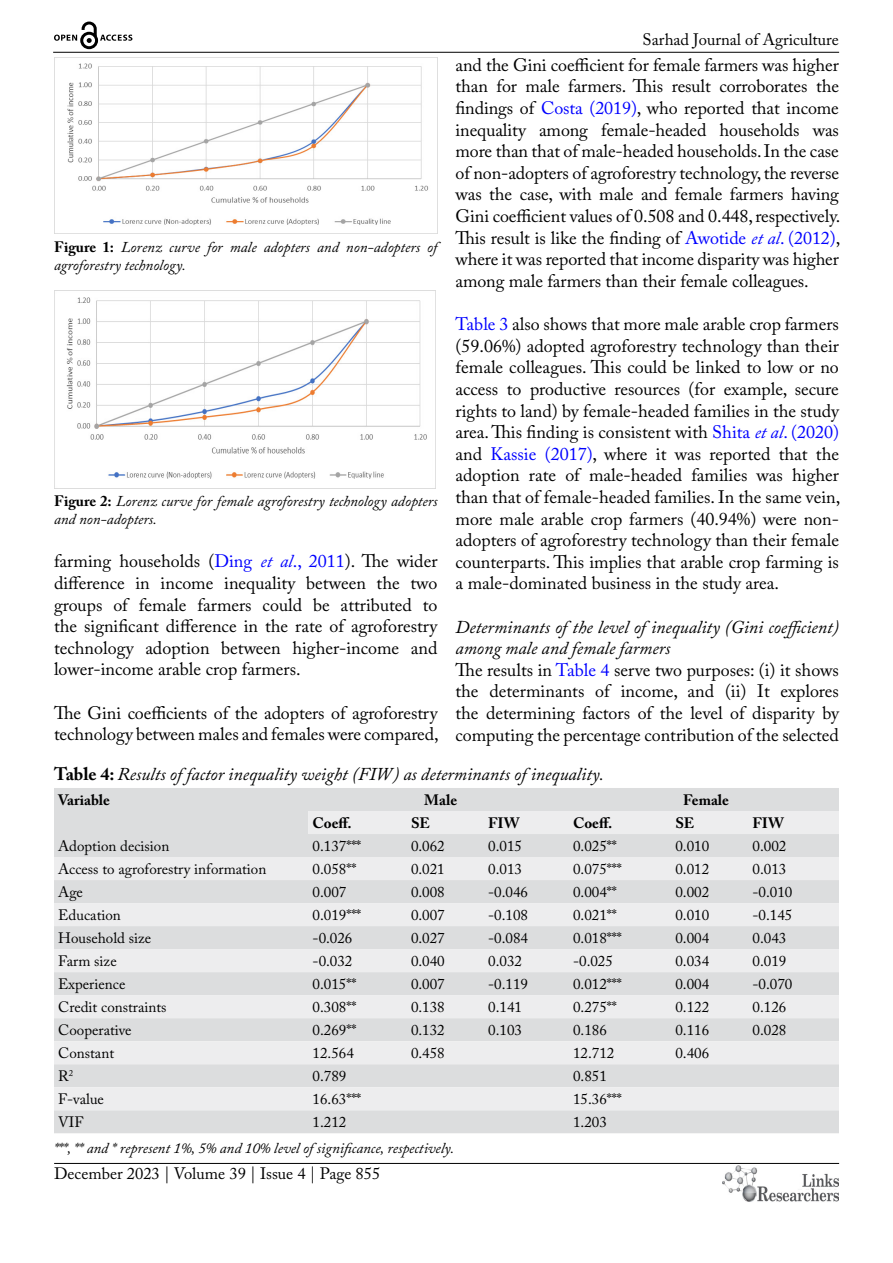
<style>
.page{position:relative;width:893px;height:1263px;background:#fff}
.page>*{position:absolute;margin:0;border:0;box-sizing:border-box;transform-origin:0 0}
.t1{font:18px/21.6px "Adobe Caslon Pro";color:#000;text-align:justify}
.t2{font:italic 18px "Adobe Caslon Pro";color:#000}
.t3{font:16.5px "Adobe Caslon Pro";color:#000}
.t4{font:15px "Adobe Caslon Pro";color:#000}
.t5{font:italic 15px/18px "Adobe Caslon Pro";color:#000}
.t6{font:700 15px "Adobe Caslon Pro";color:#000}
.s1{color:#00f}
.s2{font-style:italic;color:#00f}
.s3{font-style:italic}
.s4{font-weight:700;font-style:normal}
</style>
<div class="page">
<hr style="left:53px;top:52px;width:786px;height:1px;background:#000">
<hr style="left:54px;top:1163px;width:785px;height:1px;background:#000">
<img style="left:722px;top:1166px;width:117px;height:36px">
<svg style="left:54px;top:22px;width:78px;height:27px"></svg>
<img style="left:54px;top:58px;width:383px;height:176px">
<img style="left:54px;top:291px;width:382px;height:197px">
<div style="left:54px;top:788px;width:785px;height:345px;background:#dcddde"></div>
<svg style="left:54px;top:811px;width:785px;height:299px;background:#e4e5e6"></svg>
<p class="t3" style="left:643px;top:30px;width:198px">Sarhad Journal of Agriculture</p>
<p class="t1" style="left:455px;top:54px;width:386px">and the Gini coefficient for female farmers was higher than for male farmers. This result corroborates the findings of <span class="s1">Costa (2019)</span>, who reported that income inequality among female-headed households was more than that of male-headed households. In the case of non-adopters of agroforestry technology, the reverse was the case, with male and female farmers having Gini coefficient values of 0.508 and 0.448, respectively.<br>This result is like the finding of <span class="s1">Awotide</span> <span class="s2">et al</span><span class="s1">. (2012)</span>, where it was reported that income disparity was higher among male farmers than their female colleagues.</p>
<p class="t1" style="left:455px;top:313px;width:386px"><span class="s1">Table 3</span> also shows that more male arable crop farmers (59.06%) adopted agroforestry technology than their female colleagues. This could be linked to low or no access to productive resources (for example, secure rights to land) by female-headed families in the study area. This finding is consistent with <span class="s1">Shita</span> <span class="s2">et al</span><span class="s1">. (2020) </span>and <span class="s1">Kassie (2017)</span>, where it was reported that the adoption rate of male-headed families was higher than that of female-headed families. In the same vein, more male arable crop farmers (40.94%) were non&shy;adopters of agroforestry technology than their female counterparts. This implies that arable crop farming is a male-dominated business in the study area.</p>
<p class="t1" style="left:455px;top:615px;width:385px;text-align:left"><span class="s3">Determinants of the level of inequality (Gini coefficient) among male and female farmers<br></span>The results in <span class="s1">Table 4</span> serve two purposes: (i) it shows the determinants of income, and (ii) It explores the determining factors of the level of disparity by computing the percentage contribution of the selected</p>
<p class="t2" style="left:54px;top:763px;width:551px"><span class="s4">Table 4:</span> Results of factor inequality weight (FIW) as determinants of inequality.</p>
<p class="t6" style="left:58px;top:791px;width:53px">Variable</p>
<p class="t6" style="left:424px;top:791px;width:34px">Male</p>
<p class="t6" style="left:683px;top:791px;width:47px">Female</p>
<p class="t6" style="left:313px;top:814px;width:41px">Coeff.</p>
<p class="t6" style="left:411px;top:814px;width:21px">SE</p>
<p class="t6" style="left:488px;top:814px;width:33px">FIW</p>
<p class="t6" style="left:573px;top:814px;width:41px">Coeff.</p>
<p class="t6" style="left:675px;top:814px;width:21px">SE</p>
<p class="t6" style="left:752px;top:814px;width:33px">FIW</p>
<p class="t4" style="left:58px;top:837px;width:113px">Adoption decision</p>
<p class="t4" style="left:313px;top:837px;width:50px">0.137***</p>
<p class="t4" style="left:411px;top:837px;width:35px">0.062</p>
<p class="t4" style="left:488px;top:837px;width:35px">0.015</p>
<p class="t4" style="left:573px;top:837px;width:45px">0.025**</p>
<p class="t4" style="left:675px;top:837px;width:35px">0.010</p>
<p class="t4" style="left:752px;top:837px;width:35px">0.002</p>
<p class="t4" style="left:58px;top:860px;width:210px">Access to agroforestry information</p>
<p class="t4" style="left:313px;top:860px;width:45px">0.058**</p>
<p class="t4" style="left:411px;top:860px;width:35px">0.021</p>
<p class="t4" style="left:488px;top:860px;width:35px">0.013</p>
<p class="t4" style="left:573px;top:860px;width:50px">0.075***</p>
<p class="t4" style="left:675px;top:860px;width:35px">0.012</p>
<p class="t4" style="left:752px;top:860px;width:35px">0.013</p>
<p class="t4" style="left:58px;top:883px;width:26px">Age</p>
<p class="t4" style="left:313px;top:883px;width:35px">0.007</p>
<p class="t4" style="left:411px;top:883px;width:35px">0.008</p>
<p class="t4" style="left:488px;top:883px;width:41px">-0.046</p>
<p class="t4" style="left:573px;top:883px;width:45px">0.004**</p>
<p class="t4" style="left:675px;top:883px;width:35px">0.002</p>
<p class="t4" style="left:752px;top:883px;width:41px">-0.010</p>
<p class="t4" style="left:58px;top:906px;width:64px">Education</p>
<p class="t4" style="left:313px;top:906px;width:50px">0.019***</p>
<p class="t4" style="left:411px;top:906px;width:35px">0.007</p>
<p class="t4" style="left:488px;top:906px;width:41px">-0.108</p>
<p class="t4" style="left:573px;top:906px;width:45px">0.021**</p>
<p class="t4" style="left:675px;top:906px;width:35px">0.010</p>
<p class="t4" style="left:752px;top:906px;width:41px">-0.145</p>
<p class="t4" style="left:58px;top:929px;width:95px">Household size</p>
<p class="t4" style="left:313px;top:929px;width:41px">-0.026</p>
<p class="t4" style="left:411px;top:929px;width:35px">0.027</p>
<p class="t4" style="left:488px;top:929px;width:41px">-0.084</p>
<p class="t4" style="left:573px;top:929px;width:50px">0.018***</p>
<p class="t4" style="left:675px;top:929px;width:35px">0.004</p>
<p class="t4" style="left:752px;top:929px;width:35px">0.043</p>
<p class="t4" style="left:58px;top:952px;width:60px">Farm size</p>
<p class="t4" style="left:313px;top:952px;width:41px">-0.032</p>
<p class="t4" style="left:411px;top:952px;width:35px">0.040</p>
<p class="t4" style="left:488px;top:952px;width:35px">0.032</p>
<p class="t4" style="left:573px;top:952px;width:41px">-0.025</p>
<p class="t4" style="left:675px;top:952px;width:35px">0.034</p>
<p class="t4" style="left:752px;top:952px;width:35px">0.019</p>
<p class="t4" style="left:58px;top:975px;width:69px">Experience</p>
<p class="t4" style="left:313px;top:975px;width:45px">0.015**</p>
<p class="t4" style="left:411px;top:975px;width:35px">0.007</p>
<p class="t4" style="left:488px;top:975px;width:41px">-0.119</p>
<p class="t4" style="left:573px;top:975px;width:50px">0.012***</p>
<p class="t4" style="left:675px;top:975px;width:35px">0.004</p>
<p class="t4" style="left:752px;top:975px;width:41px">-0.070</p>
<p class="t4" style="left:58px;top:998px;width:110px">Credit constraints</p>
<p class="t4" style="left:313px;top:998px;width:45px">0.308**</p>
<p class="t4" style="left:411px;top:998px;width:35px">0.138</p>
<p class="t4" style="left:488px;top:998px;width:35px">0.141</p>
<p class="t4" style="left:573px;top:998px;width:45px">0.275**</p>
<p class="t4" style="left:675px;top:998px;width:35px">0.122</p>
<p class="t4" style="left:752px;top:998px;width:35px">0.126</p>
<p class="t4" style="left:58px;top:1021px;width:75px">Cooperative</p>
<p class="t4" style="left:313px;top:1021px;width:45px">0.269**</p>
<p class="t4" style="left:411px;top:1021px;width:35px">0.132</p>
<p class="t4" style="left:488px;top:1021px;width:35px">0.103</p>
<p class="t4" style="left:573px;top:1021px;width:35px">0.186</p>
<p class="t4" style="left:675px;top:1021px;width:35px">0.116</p>
<p class="t4" style="left:752px;top:1021px;width:35px">0.028</p>
<p class="t4" style="left:58px;top:1044px;width:57px">Constant</p>
<p class="t4" style="left:313px;top:1044px;width:43px">12.564</p>
<p class="t4" style="left:411px;top:1044px;width:35px">0.458</p>
<p class="t4" style="left:573px;top:1044px;width:43px">12.712</p>
<p class="t4" style="left:675px;top:1044px;width:35px">0.406</p>
<p class="t4" style="left:58px;top:1067px;width:16px">R<sup>2</sup></p>
<p class="t4" style="left:313px;top:1067px;width:35px">0.789</p>
<p class="t4" style="left:573px;top:1067px;width:35px">0.851</p>
<p class="t4" style="left:58px;top:1090px;width:47px">F-value</p>
<p class="t4" style="left:313px;top:1090px;width:50px">16.63***</p>
<p class="t4" style="left:573px;top:1090px;width:50px">15.36***</p>
<p class="t4" style="left:58px;top:1113px;width:27px">VIF</p>
<p class="t4" style="left:313px;top:1113px;width:35px">1.212</p>
<p class="t4" style="left:573px;top:1113px;width:35px">1.203</p>
<p class="t5" style="left:54px;top:1138px;width:402px">***, ** and * represent 1%, 5% and 10% level of significance, respectively.</p>
<p class="t5" style="left:54px;top:237px;width:385px"><span class="s4">Figure 1:</span> Lorenz curve for male adopters and non-adopters of agroforestry technology.</p>
<p class="t5" style="left:54px;top:492px;width:385px"><span class="s4">Figure 2:</span> Lorenz curve for female agroforestry technology adopters and non-adopters.</p>
<p class="t1" style="left:54px;top:550px;width:385px">farming households (<span class="s1">Ding</span> <span class="s2">et al</span><span class="s1">., 2011</span>). The wider difference in income inequality between the two groups of female farmers could be attributed to the significant difference in the rate of agroforestry technology adoption between higher-income and lower-income arable crop farmers.</p>
<p class="t1" style="left:54px;top:701px;width:386px">The Gini coefficients of the adopters of agroforestry technology between males and females were compared,</p>
<p class="t3" style="left:54px;top:1164px;width:328px">December 2023 | Volume 39 | Issue 4 | Page 855</p>
</div>
